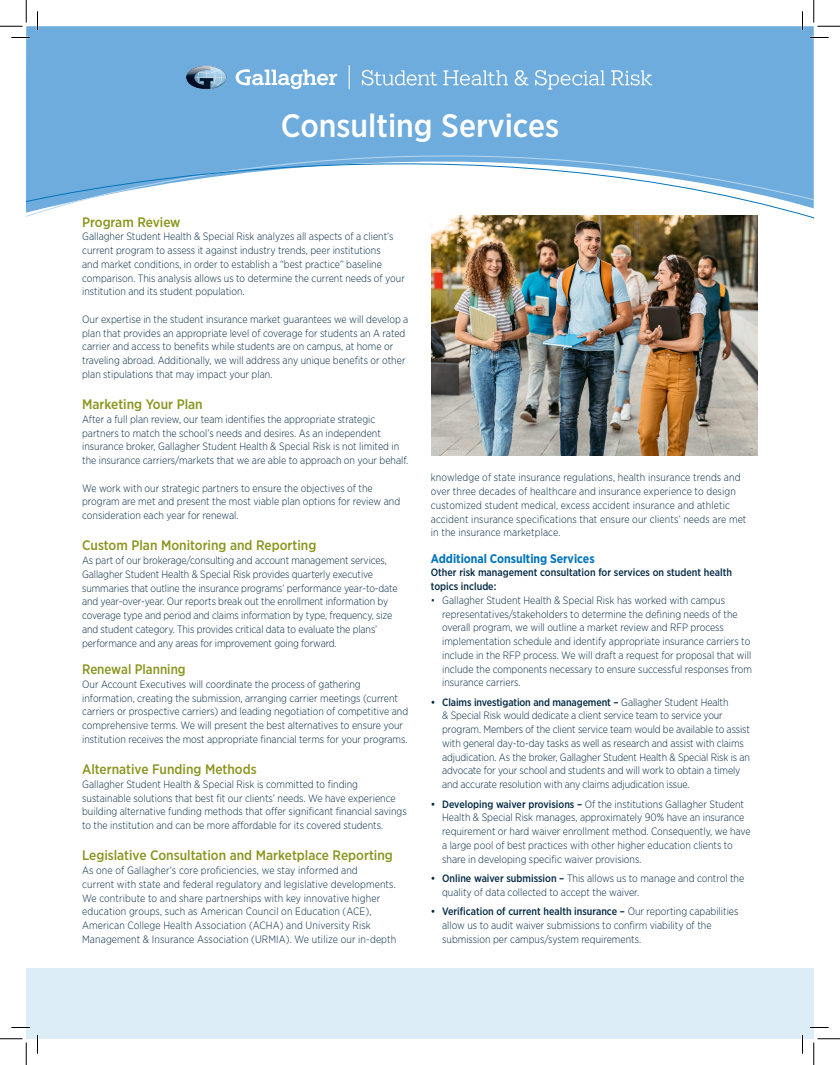
<style>
.page{position:relative;width:840px;height:1065px;background:#fff}
.page>*{position:absolute;margin:0;border:0;box-sizing:border-box;transform-origin:0 0}
.t1{font:500 32.5px "Gotham Narrow";color:#fff}
.sub{font:500 13.75px "Gotham Narrow";color:#8a951e}
.Body_Copy{font:500 13.75px "Gotham Narrow";color:#8a951e}
.sub2{font:700 12.5px "Gotham Narrow";color:#0174bc}
.Body_Copy-2{font:300 10.62px/13.8px "Gotham Narrow";color:#032a44}
.Body_Copy-3{font:500 10.62px/13.8px "Gotham Narrow";color:#032a44}
.s1{font-weight:500}
</style>
<div class="page">
<div style="left:26px;top:26px;width:788px;height:65px;background:#6eacdd"></div>
<div style="left:26px;top:91px;width:788px;height:14px;background:#6eacdd"></div>
<svg style="left:26px;top:105px;width:788px;height:114px"></svg>
<svg style="left:236px;top:69px;width:101px;height:20px"></svg>
<img style="left:186px;top:65px;width:40px;height:24px">
<svg style="left:349px;top:65px;width:1px;height:24px"></svg>
<svg style="left:362px;top:70px;width:75px;height:16px"></svg>
<svg style="left:443px;top:70px;width:65px;height:16px"></svg>
<svg style="left:515px;top:70px;width:13px;height:16px"></svg>
<svg style="left:535px;top:70px;width:70px;height:20px"></svg>
<svg style="left:611px;top:70px;width:41px;height:16px"></svg>
<img style="left:431px;top:216px;width:327px;height:240px">
<div style="left:26px;top:968px;width:788px;height:71px;background:#ddedf8"></div>
<svg style="left:11px;top:37px;width:19px;height:1px"></svg>
<svg style="left:810px;top:37px;width:19px;height:1px"></svg>
<svg style="left:11px;top:1027px;width:19px;height:1px"></svg>
<svg style="left:810px;top:1027px;width:19px;height:1px"></svg>
<svg style="left:37px;top:11px;width:1px;height:19px"></svg>
<svg style="left:37px;top:1035px;width:1px;height:19px"></svg>
<svg style="left:802px;top:11px;width:1px;height:19px"></svg>
<svg style="left:802px;top:1035px;width:1px;height:19px"></svg>
<svg style="left:0;top:0;width:27px;height:27px"></svg>
<svg style="left:0;top:1039px;width:27px;height:26px"></svg>
<svg style="left:814px;top:0;width:26px;height:27px"></svg>
<svg style="left:814px;top:1039px;width:26px;height:26px"></svg>
<p class="t1" style="left:281px;top:105px;width:280px">Consulting Services</p>
<p class="sub" style="left:82px;top:213px;width:100px">Program Review</p>
<p class="Body_Copy-2" style="left:82px;top:230px;width:324px">Gallagher Student Health &amp; Special Risk analyzes all aspects of a client’s current program to assess it against industry trends, peer institutions<br>and market conditions, in order to establish a “best practice” baseline comparison. This analysis allows us to determine the current needs of your institution and its student population.</p>
<p class="Body_Copy-2" style="left:82px;top:312px;width:328px">Our expertise in the student insurance market guarantees we will develop a plan that provides an appropriate level of coverage for students an A rated carrier and access to benefits while students are on campus, at home or traveling abroad. Additionally, we will address any unique benefits or other plan stipulations that may impact your plan.</p>
<p class="sub" style="left:82px;top:396px;width:122px">Marketing Your Plan</p>
<p class="Body_Copy-2" style="left:82px;top:412px;width:328px">After a full plan review, our team identifies the appropriate strategic partners to match the school’s needs and desires. As an independent insurance broker, Gallagher Student Health &amp; Special Risk is not limited in the insurance carriers/markets that we are able to approach on your behalf.</p>
<p class="Body_Copy-2" style="left:82px;top:481px;width:320px">We work with our strategic partners to ensure the objectives of the program are met and present the most viable plan options for review and consideration each year for renewal.</p>
<p class="sub" style="left:82px;top:537px;width:236px">Custom Plan Monitoring and Reporting</p>
<p class="Body_Copy-2" style="left:82px;top:553px;width:317px">As part of our brokerage/consulting and account management services, Gallagher Student Health &amp; Special Risk provides quarterly executive summaries that outline the insurance programs’ performance year-to-date and year-over-year. Our reports break out the enrollment information by coverage type and period and claims information by type, frequency, size and student category. This provides critical data to evaluate the plans’ performance and any areas for improvement going forward.</p>
<p class="Body_Copy" style="left:82px;top:661px;width:105px">Renewal Planning</p>
<p class="Body_Copy-2" style="left:82px;top:677px;width:328px">Our Account Executives will coordinate the process of gathering information, creating the submission, arranging carrier meetings (current carriers or prospective carriers) and leading negotiation of competitive and comprehensive terms. We will present the best alternatives to ensure your institution receives the most appropriate financial terms for your programs.</p>
<p class="sub" style="left:82px;top:761px;width:176px">Alternative Funding Methods</p>
<p class="Body_Copy-2" style="left:82px;top:777px;width:326px">Gallagher Student Health &amp; Special Risk is committed to finding sustainable solutions that best fit our clients’ needs. We have experience building alternative funding methods that offer significant financial savings to the institution and can be more affordable for its covered students.</p>
<p class="sub" style="left:82px;top:847px;width:312px">Legislative Consultation and Marketplace Reporting</p>
<p class="Body_Copy-2" style="left:82px;top:863px;width:316px">As one of Gallagher’s core proficiencies, we stay informed and<br>current with state and federal regulatory and legislative developments.<br>We contribute to and share partnerships with key innovative higher education groups, such as American Council on Education (ACE), American College Health Association (ACHA) and University Risk Management &amp; Insurance Association (URMIA). We utilize our in-depth</p>
<p class="Body_Copy-2" style="left:431px;top:471px;width:317px">knowledge of state insurance regulations, health insurance trends and over three decades of healthcare and insurance experience to design customized student medical, excess accident insurance and athletic accident insurance specifications that ensure our clients’ needs are met in the insurance marketplace.</p>
<p class="sub2" style="left:431px;top:550px;width:165px">Additional Consulting Services</p>
<p class="Body_Copy-3" style="left:431px;top:566px;width:303px">Other risk management consultation for services on student health topics include:</p>
<p class="Body_Copy-2" style="left:442px;top:593px;width:311px;text-indent:-11px">• Gallagher Student Health &amp; Special Risk has worked with campus representatives/stakeholders to determine the defining needs of the overall program, we will outline a market review and RFP process implementation schedule and identify appropriate insurance carriers to include in the RFP process. We will draft a request for proposal that will include the components necessary to ensure successful responses from insurance carriers.</p>
<p class="Body_Copy-2" style="left:442px;top:695px;width:309px;text-indent:-11px"><span class="s1">• Claims investigation and management –</span> Gallagher Student Health<br>&amp; Special Risk would dedicate a client service team to service your program. Members of the client service team would be available to assist with general day-to-day tasks as well as research and assist with claims adjudication. As the broker, Gallagher Student Health &amp; Special Risk is an advocate for your school and students and will work to obtain a timely and accurate resolution with any claims adjudication issue.</p>
<p class="Body_Copy-2" style="left:442px;top:797px;width:310px;text-indent:-11px"><span class="s1">• Developing waiver provisions –</span> Of the institutions Gallagher Student Health &amp; Special Risk manages, approximately 90% have an insurance requirement or hard waiver enrollment method. Consequently, we have a large pool of best practices with other higher education clients to share in developing specific waiver provisions.</p>
<p class="Body_Copy-2" style="left:442px;top:871px;width:304px;text-indent:-11px"><span class="s1">• Online waiver submission –</span> This allows us to manage and control the quality of data collected to accept the waiver.</p>
<p class="Body_Copy-2" style="left:442px;top:904px;width:298px;text-indent:-11px"><span class="s1">• Verification of current health insurance –</span> Our reporting capabilities allow us to audit waiver submissions to confirm viability of the submission per campus/system requirements.</p>
</div>
